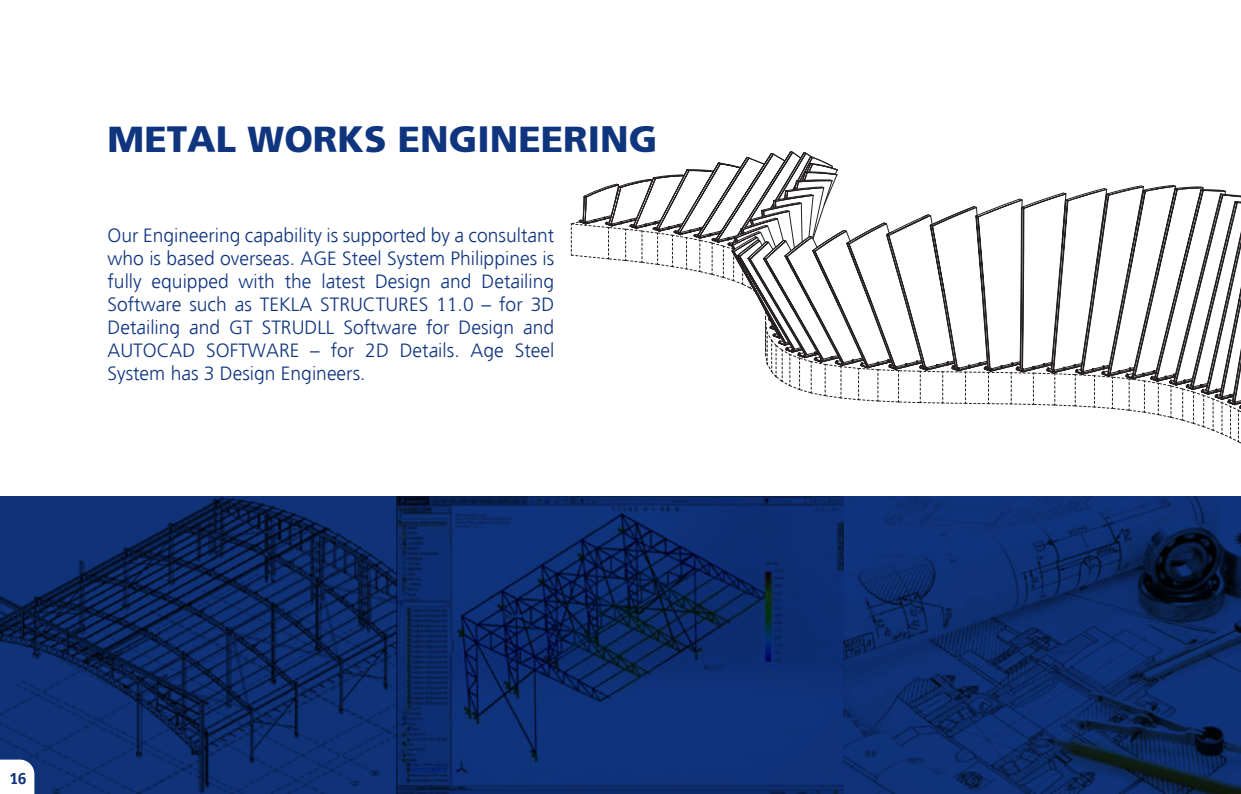
<style>
.page{position:relative;width:1241px;height:794px;background:#fff}
.page>*{position:absolute;margin:0;border:0;box-sizing:border-box;transform-origin:0 0}
.t1{font:900 36.75px "Freeway";color:#10357f}
.t2{font:300 19.25px/23.1px "Freeway";color:#10357f;text-align:justify}
.t3{font:15.75px "Freeway Demi";color:#10357f}
</style>
<div class="page">
<img style="left:0;top:496px;width:1240px;height:298px">
<svg style="left:570px;top:151px;width:671px;height:293px"></svg>
<svg style="left:0;top:759px;width:34px;height:35px"></svg>
<h1 class="t1" style="left:107px;top:117px;width:551px">METAL WORKS ENGINEERING</h1>
<p class="t2" style="left:107px;top:223px;width:448px">Our Engineering capability is supported by a consultant who is based overseas. AGE Steel System Philippines is fully equipped with the latest Design and Detailing Software such as TEKLA STRUCTURES 11.0 – for 3D Detailing and GT STRUDLL Software for Design and AUTOCAD SOFTWARE – for 2D Details. Age Steel System has 3 Design Engineers.</p>
<p class="t3" style="left:9px;top:769px;width:19px">16</p>
</div>
